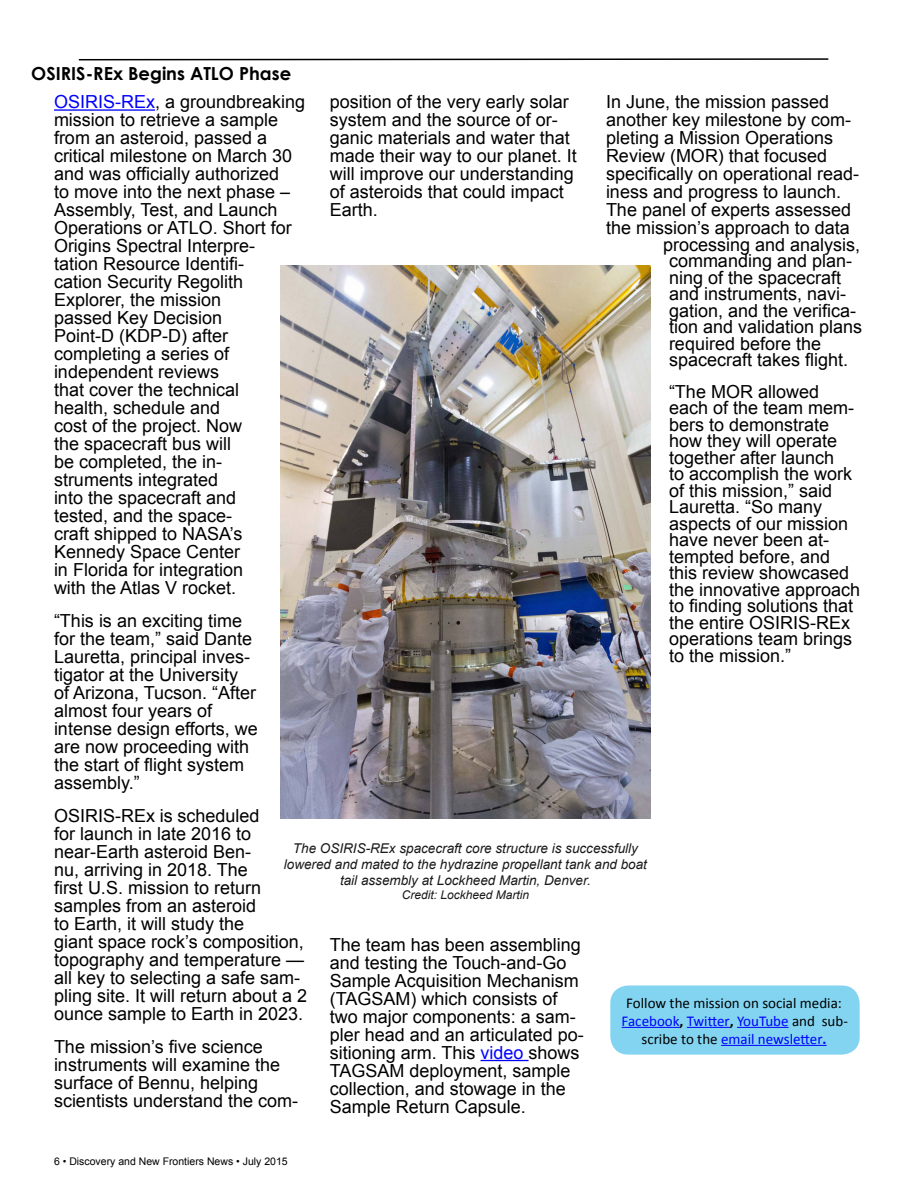
<style>
.page{position:relative;width:918px;height:1188px;background:#fff}
.page>*{position:absolute;margin:0;border:0;box-sizing:border-box;transform-origin:0 0}
.t1{font:18px/18px "Arial";color:#000}
.Default{font:700 18px "Century Gothic";color:#000}
.Default-2{font:15px/18px "Calibri";color:#000;text-align:center}
.t2{font:italic 13.5px/16.2px "Arial";color:#19191b;text-align:center}
.t3{font:italic 12px "Arial";color:#19191b}
.t4{font:10.5px "Arial";color:#000}
.s1{color:#00f}
.s2{font-weight:700}
.s3{font-weight:700;color:#00f}
</style>
<div class="page">
<svg style="left:78px;top:58px;width:751px;height:3px;background:#7f7f7f"></svg>
<hr style="left:54px;top:109px;width:101px;height:2px;background:#00f">
<hr style="left:481px;top:1060px;width:48px;height:1px;background:#00f">
<img style="left:281px;top:265px;width:369px;height:554px">
<div style="left:610px;top:986px;width:250px;height:69px;background:#83d4f1;border-radius:18px"></div>
<hr style="left:622px;top:1027px;width:58px;height:1px;background:#00f">
<hr style="left:687px;top:1027px;width:43px;height:1px;background:#00f">
<hr style="left:737px;top:1027px;width:52px;height:1px;background:#00f">
<hr style="left:721px;top:1045px;width:106px;height:1px;background:#00f">
<p class="Default" style="left:31px;top:60px;width:261px">OSIRIS-REx Begins ATLO Phase</p>
<p class="t1" style="left:54px;top:93px;width:253px"><span class="s1">OSIRIS-REx</span>, a groundbreaking mission to retrieve a sample from an asteroid, passed a critical milestone on March 30 and was officially authorized<br>to move into the next phase –<br>Assembly, Test, and Launch<br>Operations or ATLO. Short for<br>Origins Spectral Interpre-<br>tation Resource Identifi-<br>cation Security Regolith<br>Explorer, the mission<br>passed Key Decision<br>Point-D (KDP-D) after completing a series of independent reviews<br>that cover the technical<br>health, schedule and<br>cost of the project. Now<br>the spacecraft bus will<br>be completed, the in&shy;struments integrated<br>into the spacecraft and<br>tested, and the space-<br>craft shipped to NASA’s<br>Kennedy Space Center<br>in Florida for integration<br>with the Atlas V rocket.</p>
<p class="t1" style="left:54px;top:612px;width:205px">“This is an exciting time for the team,” said Dante<br>Lauretta, principal inves&shy;tigator at the University<br>of Arizona, Tucson. “After almost four years of intense design efforts, we are now proceeding with the start of flight system assembly.”</p>
<p class="t1" style="left:54px;top:807px;width:255px">OSIRIS-REx is scheduled<br>for launch in late 2016 to near-Earth asteroid Ben-<br>nu, arriving in 2018. The<br>first U.S. mission to return samples from an asteroid<br>to Earth, it will study the<br>giant space rock’s composition, topography and temperature — all key to selecting a safe sam&shy;pling site. It will return about a 2 ounce sample to Earth in 2023.</p>
<p class="t1" style="left:54px;top:1038px;width:246px">The mission’s five science instruments will examine the surface of Bennu, helping scientists understand the com-</p>
<p class="t1" style="left:330px;top:92px;width:249px">position of the very early solar system and the source of or&shy;ganic materials and water that made their way to our planet. It will improve our understanding of asteroids that could impact<br>Earth.</p>
<p class="t1" style="left:606px;top:93px;width:225px">In June, the mission passed</p>
<p class="t1" style="left:606px;top:111px;width:247px">another key milestone by com-</p>
<p class="t1" style="left:606px;top:129px;width:229px">pleting a Mission Operations</p>
<p class="t1" style="left:606px;top:147px;width:223px">Review (MOR) that focused</p>
<p class="t1" style="left:606px;top:165px;width:255px">specifically on operational read-</p>
<p class="t1" style="left:606px;top:183px;width:237px">iness and progress to launch.</p>
<p class="t1" style="left:606px;top:201px;width:247px">The panel of experts assessed</p>
<p class="t1" style="left:606px;top:219px;width:245px">the mission’s approach to data</p>
<p class="t1" style="left:663px;top:236px;width:199px">processing and analysis,</p>
<p class="t1" style="left:669px;top:252px;width:185px">commanding and plan-</p>
<p class="t1" style="left:669px;top:269px;width:174px">ning of the spacecraft</p>
<p class="t1" style="left:669px;top:285px;width:179px">and instruments, navi-</p>
<p class="t1" style="left:669px;top:302px;width:189px">gation, and the verifica-</p>
<p class="t1" style="left:669px;top:318px;width:195px">tion and validation plans</p>
<p class="t1" style="left:669px;top:335px;width:154px">required before the</p>
<p class="t1" style="left:669px;top:351px;width:181px">spacecraft takes flight.</p>
<p class="t1" style="left:669px;top:383px;width:193px;line-height:16.5px">“The MOR allowed each of the team mem&shy;bers to demonstrate how they will operate together after launch<br>to accomplish the work of this mission,” said<br>Lauretta. “So many aspects of our mission have never been at&shy;tempted before, and this review showcased the innovative approach to finding solutions that the entire OSIRIS-REx operations team brings to the mission.”</p>
<p class="t2" style="left:284px;top:840px;width:365px">The OSIRIS-REx spacecraft core structure is successfully lowered and mated to the hydrazine propellant tank and boat tail assembly at Lockheed Martin, Denver.</p>
<p class="t3" style="left:402px;top:887px;width:129px">Credit: Lockheed Martin</p>
<p class="t1" style="left:330px;top:935px;width:256px">The team has been assembling and testing the Touch-and-Go<br>Sample Acquisition Mechanism (TAGSAM) which consists of two major components: a sam&shy;pler head and an articulated po&shy;sitioning arm. This <span class="s1">video</span> shows<br>TAGSAM deployment, sample collection, and stowage in the<br>Sample Return Capsule.</p>
<p class="Default-2" style="left:622px;top:994px;width:228px">Follow the mission on social media:<br><span class="s1">Facebook</span><span class="s2">,</span> <span class="s1">Twitter</span><span class="s2">,</span> <span class="s1">YouTube</span> and sub&shy;scribe to the <span class="s1">email newsletter</span><span class="s3">.</span></p>
<p class="t4" style="left:54px;top:1154px;width:235px">6 • Discovery and New Frontiers News • July 2015</p>
</div>
